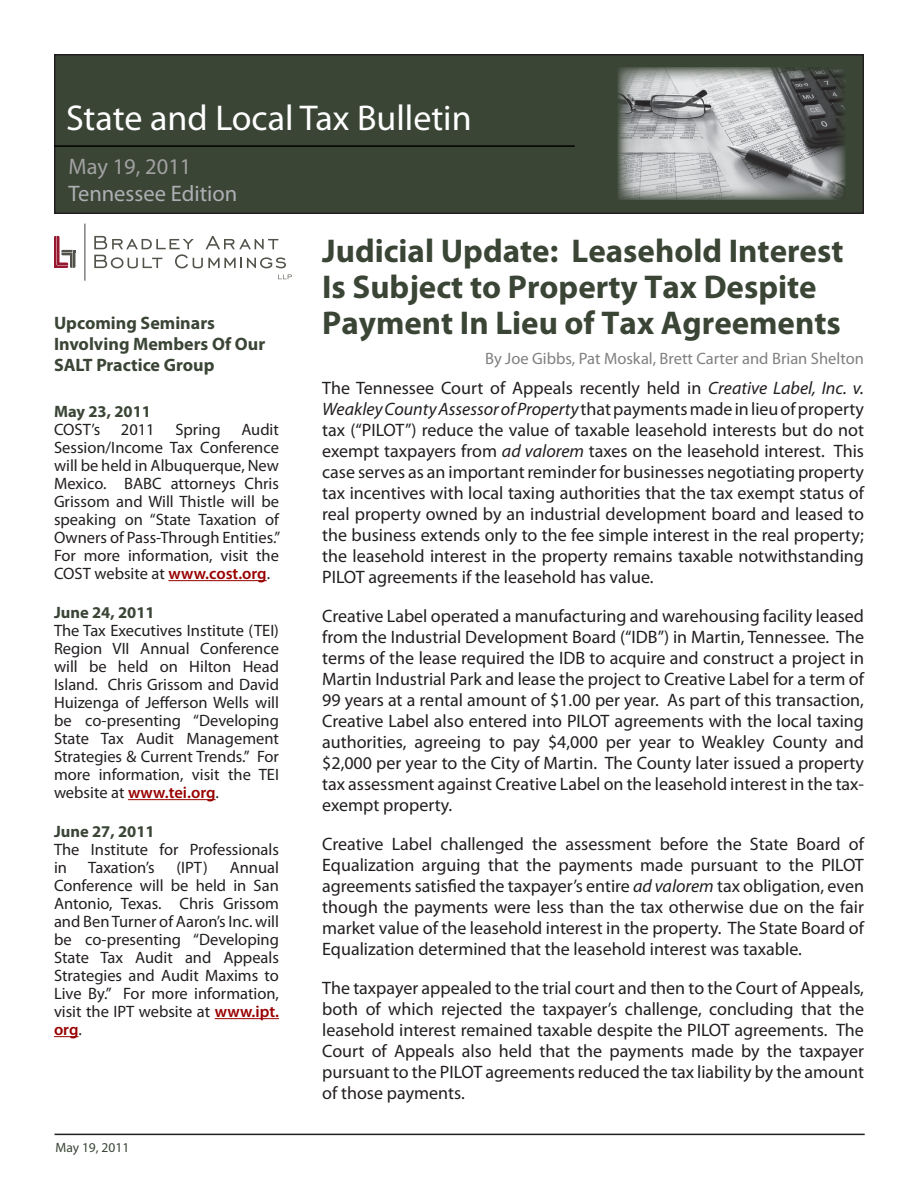
<style>
.page{position:relative;width:918px;height:1188px;background:#fff}
.page>*{position:absolute;margin:0;border:0;box-sizing:border-box;transform-origin:0 0}
.t1{font:36px "Myriad Pro";color:#fff}
.Body_Text{font:700 33px/36px "Myriad Pro";color:#3a4536}
.t2{font:22.5px "Myriad Pro";color:#aeafb3}
.t3{font:22.5px "Myriad Pro";color:#a1a1a1}
.Body_Text-2{font:18px/21px "Myriad Pro";color:#231f20;text-align:justify}
.t4{font:700 18px "Myriad Pro";color:#3a4536}
.t5{font:16.5px/18px "Myriad Pro";color:#231f20;text-align:justify}
.t6{font:16.5px "Myriad Pro";color:#808080}
.t7{font:700 16.5px "Myriad Pro";color:#3a4536}
.t8{font:13.5px "Myriad Pro";color:#3a4536}
.s1{font-weight:600;color:#900}
.s2{font-style:italic}
</style>
<div class="page">
<div style="left:55px;top:55px;width:808px;height:158px;background:#3a4536"></div>
<div style="left:54px;top:54px;width:810px;height:160px;border:2px solid #231f20"></div>
<hr style="left:54px;top:145px;width:521px;height:2px;background:#000">
<svg style="left:94px;top:236px;width:192px;height:32px"></svg>
<svg style="left:278px;top:275px;width:14px;height:4px"></svg>
<hr style="left:85px;top:224px;width:1px;height:57px;background:#413f41">
<svg style="left:54px;top:236px;width:21px;height:32px"></svg>
<img style="left:618px;top:68px;width:228px;height:132px">
<hr style="left:55px;top:1134px;width:810px;height:1px;background:#231f20">
<hr style="left:168px;top:580px;width:99px;height:1px;background:#900">
<hr style="left:128px;top:799px;width:88px;height:1px;background:#900">
<hr style="left:215px;top:1018px;width:64px;height:1px;background:#900">
<svg style="left:54px;top:1036px;width:25px;height:1px"></svg>
<p class="t1" style="left:66px;top:96px;width:407px">State and Local Tax Bulletin</p>
<p class="t3" style="left:69px;top:152px;width:124px">May 19, 2011</p>
<p class="t2" style="left:69px;top:179px;width:170px">Tennessee Edition</p>
<p class="t4" style="left:54px;top:311px;width:162px">Upcoming Seminars</p>
<p class="t4" style="left:54px;top:332px;width:213px">Involving Members Of Our</p>
<p class="t4" style="left:54px;top:353px;width:162px">SALT Practice Group</p>
<p class="t7" style="left:54px;top:401px;width:99px">May 23, 2011</p>
<p class="t5" style="left:54px;top:420px;width:48px">COST’s</p>
<p class="t5" style="left:121px;top:420px;width:35px">2011</p>
<p class="t5" style="left:175px;top:420px;width:47px">Spring</p>
<p class="t5" style="left:54px;top:420px;width:228px;text-indent:187px">Audit Session/Income Tax Conference will be held in Albuquerque, New Mexico. BABC attorneys Chris Grissom and Will Thistle will be speaking on “State Taxation of Owners of Pass-Through Entities.” For more information, visit the COST website at <span class="s1">www.cost.org</span>.</p>
<p class="t7" style="left:54px;top:602px;width:102px">June 24, 2011</p>
<p class="t5" style="left:54px;top:621px;width:227px">The Tax Executives Institute (TEI)<br>Region VII Annual Conference will be held on Hilton Head Island. Chris Grissom and David Huizenga of Jefferson Wells will be co-presenting “Developing State Tax Audit Management Strategies &amp; Current Trends.” For more information, visit the TEI website at <span class="s1">www.tei.org</span>.</p>
<p class="t7" style="left:54px;top:821px;width:102px">June 27, 2011</p>
<p class="t5" style="left:54px;top:840px;width:226px">The Institute for Professionals in</p>
<p class="t5" style="left:54px;top:858px;width:227px;text-indent:176px">Annual Conference will be held in San Antonio, Texas. Chris Grissom and Ben Turner of Aaron’s Inc. will be co-presenting “Developing State Tax Audit and Appeals Strategies and Audit Maxims to Live By.” For more information, visit the IPT website at <span class="s1">www.ipt. org</span>.</p>
<p class="t5" style="left:88px;top:858px;width:68px">Taxation’s</p>
<p class="t5" style="left:177px;top:858px;width:33px">(IPT)</p>
<p class="t8" style="left:56px;top:1139px;width:75px">May 19, 2011</p>
<p class="Body_Text" style="left:322px;top:232px;width:523px">Judicial Update: Leasehold Interest<br>Is Subject to Property Tax Despite<br>Payment In Lieu of Tax Agreements</p>
<p class="t6" style="left:485px;top:349px;width:380px">By Joe Gibbs, Pat Moskal, Brett Carter and Brian Shelton</p>
<p class="Body_Text-2" style="left:322px;top:378px;width:543px">The Tennessee Court of Appeals recently held in <span class="s2">Creative Label, Inc. v.<br>Weakley County Assessor of Property</span> that payments made in lieu of property tax (“PILOT”) reduce the value of taxable leasehold interests but do not exempt taxpayers from <span class="s2">ad valorem</span> taxes on the leasehold interest. This case serves as an important reminder for businesses negotiating property tax incentives with local taxing authorities that the tax exempt status of real property owned by an industrial development board and leased to the business extends only to the fee simple interest in the real property; the leasehold interest in the property remains taxable notwithstanding PILOT agreements if the leasehold has value.</p>
<p class="Body_Text-2" style="left:322px;top:606px;width:543px">Creative Label operated a manufacturing and warehousing facility leased from the Industrial Development Board (“IDB”) in Martin, Tennessee. The terms of the lease required the IDB to acquire and construct a project in Martin Industrial Park and lease the project to Creative Label for a term of 99 years at a rental amount of $1.00 per year. As part of this transaction, Creative Label also entered into PILOT agreements with the local taxing authorities, agreeing to pay $4,000 per year to Weakley County and $2,000 per year to the City of Martin. The County later issued a property tax assessment against Creative Label on the leasehold interest in the tax&shy;exempt property.</p>
<p class="Body_Text-2" style="left:322px;top:834px;width:543px">Creative Label challenged the assessment before the State Board of Equalization arguing that the payments made pursuant to the PILOT agreements satisfied the taxpayer’s entire <span class="s2">ad valorem</span> tax obligation, even though the payments were less than the tax otherwise due on the fair market value of the leasehold interest in the property. The State Board of Equalization determined that the leasehold interest was taxable.</p>
<p class="Body_Text-2" style="left:322px;top:978px;width:543px">The taxpayer appealed to the trial court and then to the Court of Appeals, both of which rejected the taxpayer’s challenge, concluding that the leasehold interest remained taxable despite the PILOT agreements. The Court of Appeals also held that the payments made by the taxpayer pursuant to the PILOT agreements reduced the tax liability by the amount of those payments.</p>
</div>
